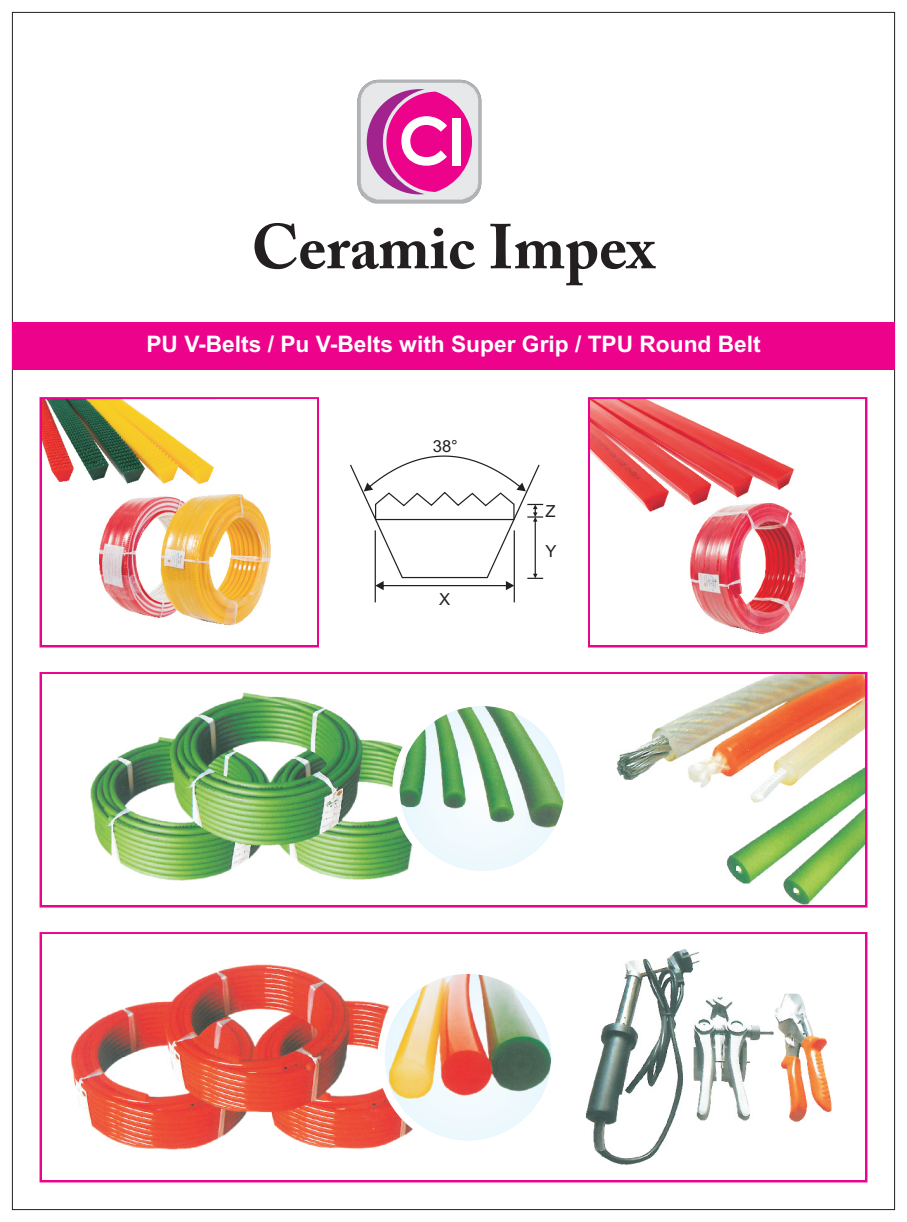
<style>
.page{position:relative;width:907px;height:1222px;background:#fff}
.page>*{position:absolute;margin:0;border:0;box-sizing:border-box;transform-origin:0 0}
.t1{font:700 62.65px "Adobe Caslon Pro";color:#231f20}
.t2{font:700 22.75px "Arial";color:#fff}
.t3{font:16.62px "Arial";color:#231f20}
</style>
<div class="page">
<hr style="left:375px;top:530px;width:1px;height:72px;background:#231f20">
<hr style="left:514px;top:530px;width:1px;height:72px;background:#231f20">
<svg style="left:350px;top:455px;width:193px;height:135px"></svg>
<img style="left:357px;top:80px;width:124px;height:124px">
<svg style="left:367px;top:89px;width:105px;height:105px;background:#e15baf"></svg>
<div style="left:451px;top:118px;width:9px;height:47px;background:#fff"></div>
<div style="left:12px;top:322px;width:882px;height:48px;background:#ed028c"></div>
<div style="left:40px;top:932px;width:827px;height:250px;border:5px solid #ed028c"></div>
<div style="left:42px;top:935px;width:823px;height:245px;background:#fff"></div>
<img style="left:775px;top:993px;width:56px;height:128px">
<img style="left:699px;top:997px;width:74px;height:123px">
<img style="left:586px;top:950px;width:113px;height:214px">
<img style="left:72px;top:965px;width:341px;height:185px">
<div style="left:377px;top:966px;width:182px;height:182px;background:#fff;border-radius:50%"></div>
<div style="left:385px;top:974px;width:166px;height:166px;background:#eef8fd;border-radius:50%"></div>
<img style="left:390px;top:974px;width:161px;height:124px">
<div style="left:40px;top:672px;width:827px;height:235px;border:5px solid #ed028c"></div>
<div style="left:42px;top:675px;width:823px;height:230px;background:#fff"></div>
<img style="left:91px;top:693px;width:321px;height:187px">
<img style="left:617px;top:675px;width:248px;height:230px">
<div style="left:392px;top:699px;width:180px;height:179px;background:#fff;border-radius:50%"></div>
<div style="left:400px;top:706px;width:164px;height:165px;background:#eef8fd;border-radius:50%"></div>
<img style="left:400px;top:706px;width:164px;height:121px">
<div style="left:40px;top:397px;width:279px;height:250px;border:5px solid #ed028c"></div>
<div style="left:42px;top:400px;width:274px;height:245px;background:#fff"></div>
<img style="left:100px;top:497px;width:55px;height:121px">
<img style="left:155px;top:494px;width:116px;height:131px">
<img style="left:42px;top:400px;width:173px;height:84px">
<div style="left:588px;top:397px;width:279px;height:250px;border:5px solid #ed028c"></div>
<div style="left:590px;top:400px;width:275px;height:245px;background:#fff"></div>
<img style="left:690px;top:516px;width:116px;height:119px">
<img style="left:590px;top:400px;width:204px;height:116px">
<h1 class="t1" style="left:251px;top:222px;width:405px">Ceramic Impex</h1>
<p class="t2" style="left:146px;top:335px;width:616px">PU V-Belts / Pu V-Belts with Super Grip / TPU Round Belt</p>
<p class="t3" style="left:433px;top:440px;width:27px">38°</p>
<p class="t3" style="left:439px;top:593px;width:13px">X</p>
<p class="t3" style="left:545px;top:505px;width:12px">Z</p>
<p class="t3" style="left:545px;top:544px;width:13px">Y</p>
</div>
